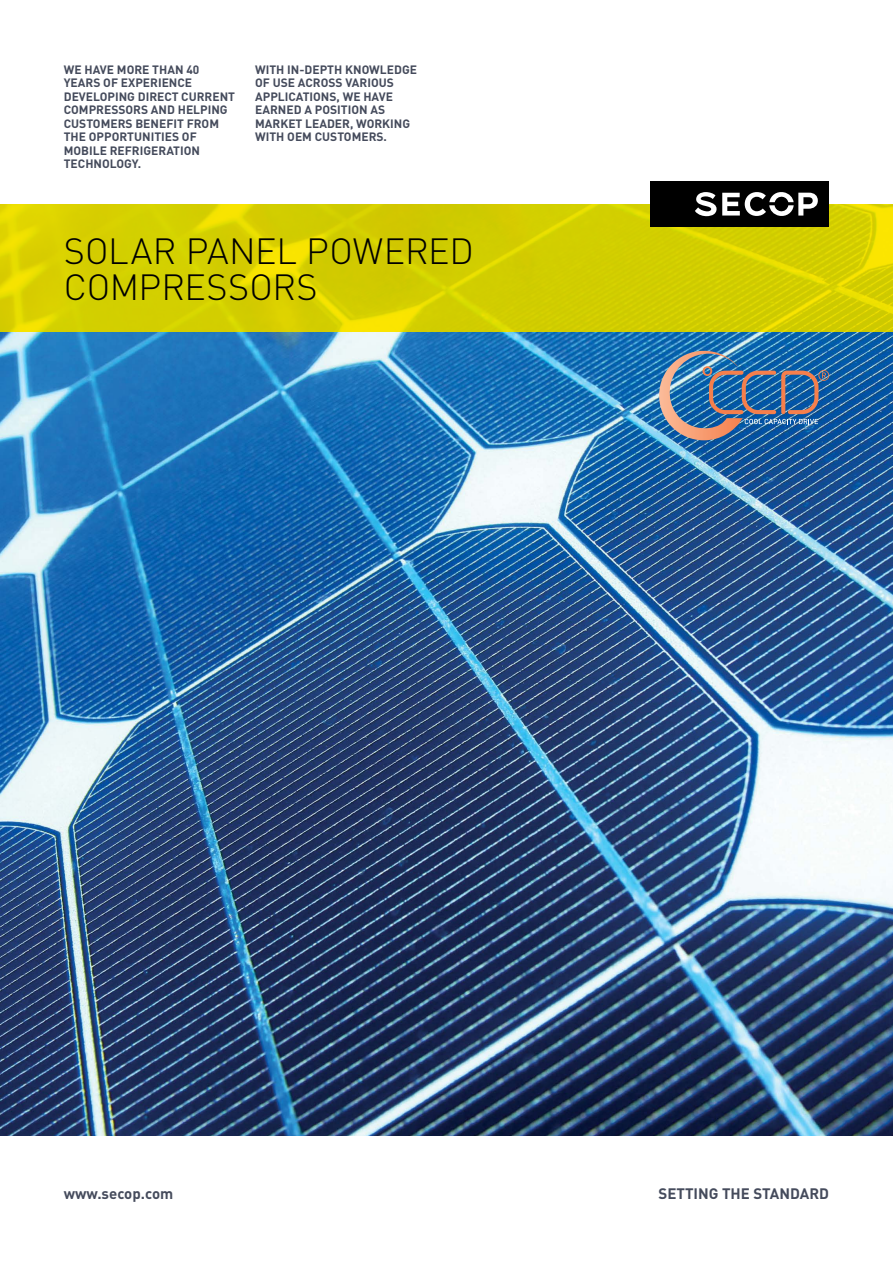
<style>
.page{position:relative;width:893px;height:1263px;background:#fff}
.page>*{position:absolute;margin:0;border:0;box-sizing:border-box;transform-origin:0 0}
.t1{font:300 36px/36px "DIN";color:#000}
.t2{font:700 15px "DIN";color:#454b5c}
.t3{font:700 12px/13.5px "DIN";color:#454b5c}
</style>
<div class="page">
<img style="left:0;top:332px;width:893px;height:803px">
<svg style="left:0;top:204px;width:893px;height:128px;background:#d5cf00"></svg>
<div style="left:651px;top:181px;width:178px;height:46px;background:#000"></div>
<svg style="left:695px;top:192px;width:123px;height:25px"></svg>
<img style="left:659px;top:351px;width:170px;height:89px">
<p class="t3" style="left:64px;top:62px;width:173px">WE HAVE MORE THAN 40<br>YEARS OF EXPERIENCE<br>DEVELOPING DIRECT CURRENT<br>COMPRESSORS AND HELPING<br>CUSTOMERS BENEFIT FROM<br>THE OPPORTUNITIES OF<br>MOBILE REFRIGERATION<br>TECHNOLOGY.</p>
<p class="t3" style="left:255px;top:62px;width:163px">WITH IN-DEPTH KNOWLEDGE<br>OF USE ACROSS VARIOUS<br>APPLICATIONS, WE HAVE<br>EARNED A POSITION AS<br>MARKET LEADER, WORKING<br>WITH OEM CUSTOMERS.</p>
<h1 class="t1" style="left:64px;top:233px;width:412px">SOLAR PANEL POWERED<br>COMPRESSORS</h1>
<p class="t2" style="left:64px;top:1184px;width:111px">www.secop.com</p>
<p class="t2" style="left:658px;top:1184px;width:172px">SETTING THE STANDARD</p>
</div>
